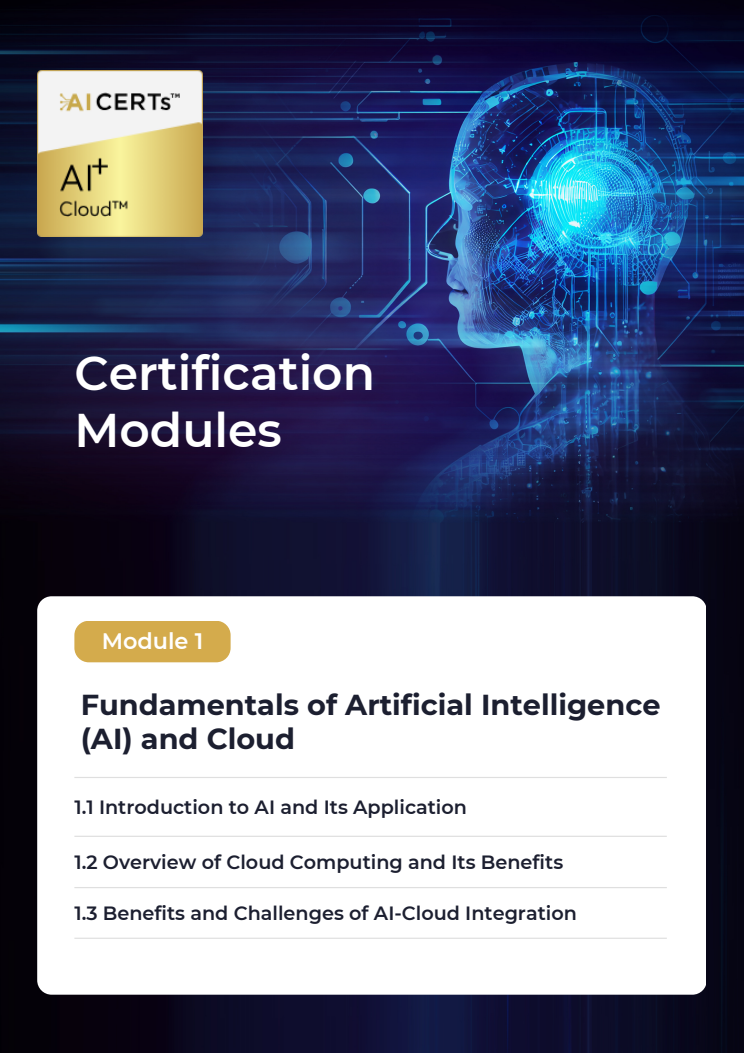
<style>
.page{position:relative;width:744px;height:1053px;background:#fff}
.page>*{position:absolute;margin:0;border:0;box-sizing:border-box;transform-origin:0 0}
.t1{font:600 47.2px/56.4px "Montserrat";color:#fff}
.t2{font:700 28.8px/34.5px "Montserrat";color:#1c1f30}
.t3{font:600 22.4px "Montserrat";color:#fff}
.t4{font:600 19.2px "Montserrat";color:#1c1f30}
</style>
<div class="page">
<img style="left:0;top:0;width:744px;height:1052px">
<svg style="left:37px;top:596px;width:669px;height:398px"></svg>
<hr style="left:74px;top:776px;width:593px;height:2px;background:#dfdfdf">
<div style="left:74px;top:620px;width:157px;height:42px;background:#d4ab4c;border-radius:14px"></div>
<hr style="left:74px;top:835px;width:593px;height:1px;background:#dfdfdf">
<hr style="left:74px;top:886px;width:593px;height:2px;background:#dfdfdf">
<hr style="left:74px;top:937px;width:593px;height:1px;background:#dfdfdf">
<img style="left:37px;top:71px;width:166px;height:165px">
<h1 class="t1" style="left:74px;top:345px;width:302px">Certification<br>Modules</h1>
<p class="t3" style="left:102px;top:627px;width:103px">Module 1</p>
<p class="t2" style="left:81px;top:687px;width:581px">Fundamentals of Artificial Intelligence (AI) and Cloud</p>
<p class="t4" style="left:74px;top:794px;width:394px">1.1 Introduction to AI and Its Application</p>
<h3 class="t4" style="left:74px;top:849px;width:490px">1.2 Overview of Cloud Computing and Its Benefits</h3>
<h2 class="t4" style="left:74px;top:901px;width:504px">1.3 Benefits and Challenges of AI-Cloud Integration</h2>
</div>
